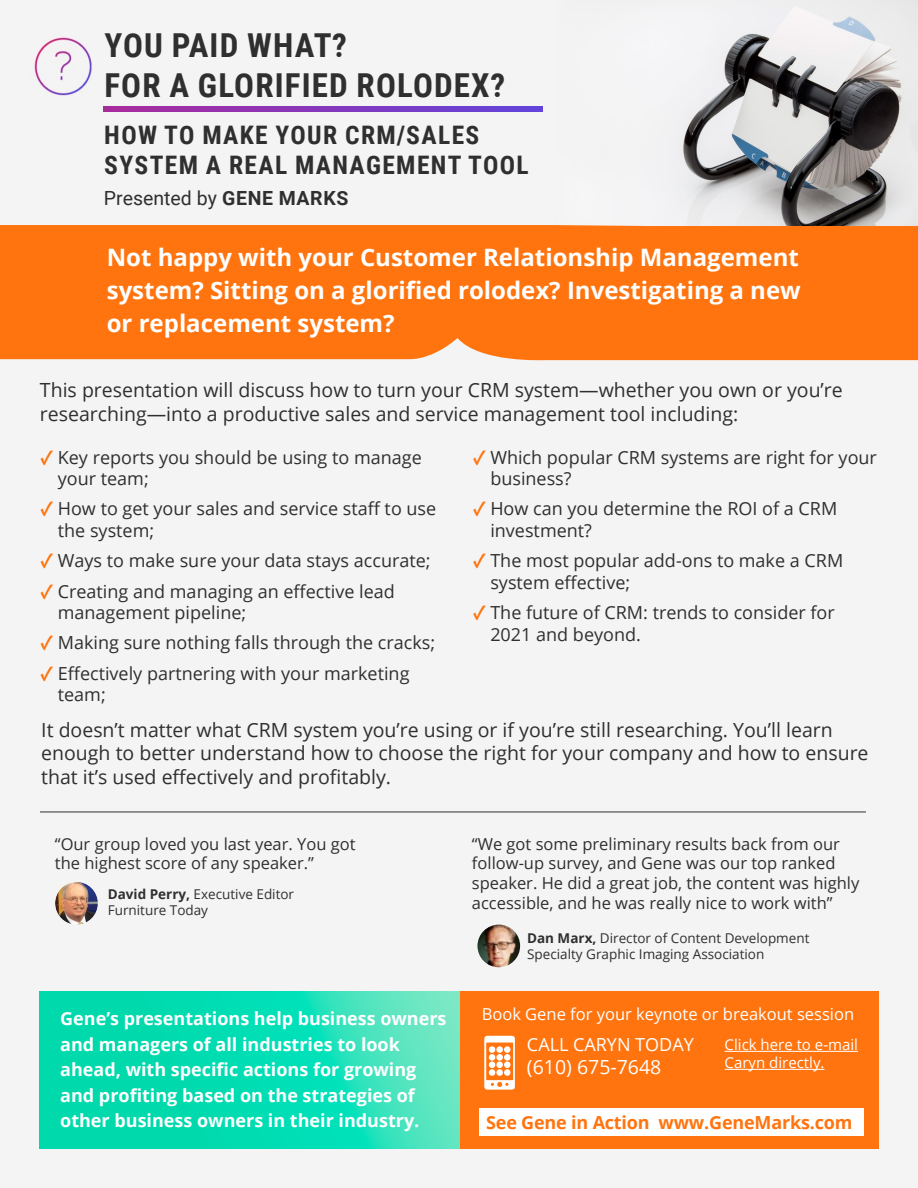
<style>
.page{position:relative;width:918px;height:1188px;background:#f4f4f4}
.page>*{position:absolute;margin:0;border:0;box-sizing:border-box;transform-origin:0 0}
.t1{font:700 33px/39.6px "Roboto Condensed";letter-spacing:.035em;color:#2f2f2f}
.t2{font:700 25.5px/30.6px "Roboto Condensed";letter-spacing:.055em;color:#2f2f2f}
.t3{font:700 24px/33px "Open Sans";color:#fff;text-align:justify}
.t4{font:19.5px/23.4px "Open Sans";color:#2f2f2f}
.t5{font:19.5px "Roboto";color:#2f2f2f}
.t6{font:19.5px "Open Sans";color:#fff}
.t7{font:18px/21.6px "Open Sans";color:#2f2f2f}
.t8{font:700 18px/25.5px "Open Sans";color:#fff}
.t9{font:700 18px "Open Sans";letter-spacing:-.01em;color:#ff740e}
.t10{font:18px "Open Sans";color:#fff}
.t11{font:16.5px/19.8px "Open Sans";color:#2f2f2f}
.t12{font:16.5px "Open Sans";color:#fff}
.t13{font:15px/18px "Open Sans";color:#fff}
.t14{font:13.5px/16.2px "Open Sans";color:#2f2f2f}
.s1{font-weight:700}
.s2{font-family:"Acumin Pro";font-weight:700;color:#ff740e}
</style>
<div class="page">
<svg style="left:40px;top:991px;width:420px;height:157px;background:#16deb4"></svg>
<div style="left:460px;top:991px;width:419px;height:157px;background:#ff740e"></div>
<svg style="left:484px;top:1036px;width:31px;height:54px"></svg>
<div style="left:496px;top:1062px;width:7px;height:6px;background:#fff;border-radius:50%"></div>
<div style="left:504px;top:1062px;width:7px;height:6px;background:#fff;border-radius:50%"></div>
<div style="left:489px;top:1069px;width:6px;height:7px;background:#fff;border-radius:50%"></div>
<div style="left:496px;top:1069px;width:7px;height:7px;background:#fff;border-radius:50%"></div>
<div style="left:504px;top:1069px;width:7px;height:7px;background:#fff;border-radius:50%"></div>
<div style="left:479px;top:1108px;width:385px;height:28px;background:#fff"></div>
<hr style="left:725px;top:1051px;width:133px;height:1px;background:#fff">
<hr style="left:725px;top:1069px;width:100px;height:1px;background:#fff">
<div style="left:0;top:225px;width:918px;height:136px;background:#ff740e"></div>
<img style="left:55px;top:882px;width:43px;height:43px;border-radius:21px">
<img style="left:477px;top:925px;width:43px;height:42px;border-radius:21px">
<hr style="left:40px;top:812px;width:826px;height:1px;background:#2f2f2f">
<img style="left:34px;top:37px;width:58px;height:58px">
<img style="left:104px;top:107px;width:438px;height:4px">
<img style="left:683px;top:0;width:235px;height:225px">
<h1 class="t1" style="left:104px;top:24px;width:402px">YOU PAID WHAT?<br>FOR A GLORIFIED ROLODEX?</h1>
<h2 class="t2" style="left:104px;top:119px;width:426px">HOW TO MAKE YOUR CRM/SALES<br>SYSTEM A REAL MANAGEMENT TOOL</h2>
<p class="t5" style="left:104px;top:184px;width:246px">Presented by <span class="s1">GENE MARKS</span></p>
<h3 class="t3" style="left:107px;top:240px;width:696px">Not happy with your Customer Relationship Management system? Sitting on a glorified rolodex? Investigating a new or replacement system?</h3>
<p class="t4" style="left:40px;top:378px;width:804px">This presentation will discuss how to turn your CRM system—whether you own or you’re researching—into a productive sales and service management tool including:</p>
<p class="t7" style="left:58px;top:446px;width:365px;text-indent:-17px"><span class="s2">✓</span> Key reports you should be using to manage your team;</p>
<p class="t7" style="left:58px;top:498px;width:380px;text-indent:-17px"><span class="s2">✓</span> How to get your sales and service staff to use the system;</p>
<p class="t7" style="left:40px;top:550px;width:392px"><span class="s2">✓</span> Ways to make sure your data stays accurate;</p>
<p class="t7" style="left:58px;top:580px;width:339px;text-indent:-17px"><span class="s2">✓</span> Creating and managing an effective lead management pipeline;</p>
<p class="t7" style="left:40px;top:632px;width:396px"><span class="s2">✓</span> Making sure nothing falls through the cracks;</p>
<p class="t7" style="left:58px;top:662px;width:353px;text-indent:-17px"><span class="s2">✓</span> Effectively partnering with your marketing team;</p>
<p class="t7" style="left:490px;top:446px;width:388px;text-indent:-17px"><span class="s2">✓</span> Which popular CRM systems are right for your business?</p>
<p class="t7" style="left:490px;top:498px;width:348px;text-indent:-17px"><span class="s2">✓</span> How can you determine the ROI of a CRM investment?</p>
<p class="t7" style="left:490px;top:550px;width:354px;text-indent:-17px"><span class="s2">✓</span> The most popular add-ons to make a CRM system effective;</p>
<p class="t7" style="left:490px;top:601px;width:346px;text-indent:-17px"><span class="s2">✓</span> The future of CRM: trends to consider for<br>2021 and beyond.</p>
<p class="t4" style="left:41px;top:718px;width:829px">It doesn’t matter what CRM system you’re using or if you’re still researching. You’ll learn enough to better understand how to choose the right for your company and how to ensure that it’s used effectively and profitably.</p>
<p class="t11" style="left:55px;top:833px;width:302px">“Our group loved you last year. You got the highest score of any speaker.”</p>
<p class="t11" style="left:472px;top:833px;width:389px">“We got some preliminary results back from our follow-up survey, and Gene was our top ranked speaker. He did a great job, the content was highly accessible, and he was really nice to work with”</p>
<p class="t14" style="left:108px;top:886px;width:188px"><span class="s1">David Perry,</span> Executive Editor<br>Furniture Today</p>
<p class="t8" style="left:60px;top:1006px;width:388px">Gene’s presentations help business owners and managers of all industries to look ahead, with specific actions for growing and profiting based on the strategies of other business owners in their industry.</p>
<p class="t14" style="left:527px;top:930px;width:284px"><span class="s1">Dan Marx,</span> Director of Content Development<br>Specialty Graphic Imaging Association</p>
<p class="t12" style="left:482px;top:1003px;width:374px">Book Gene for your keynote or breakout session</p>
<p class="t10" style="left:527px;top:1032px;width:168px">CALL CARYN TODAY</p>
<p class="t6" style="left:527px;top:1054px;width:136px">(610) 675-7648</p>
<p class="t13" style="left:725px;top:1035px;width:135px">Click here to e-mail<br>Caryn directly.</p>
<p class="t9" style="left:486px;top:1110px;width:368px">See Gene in Action www.GeneMarks.com</p>
</div>
